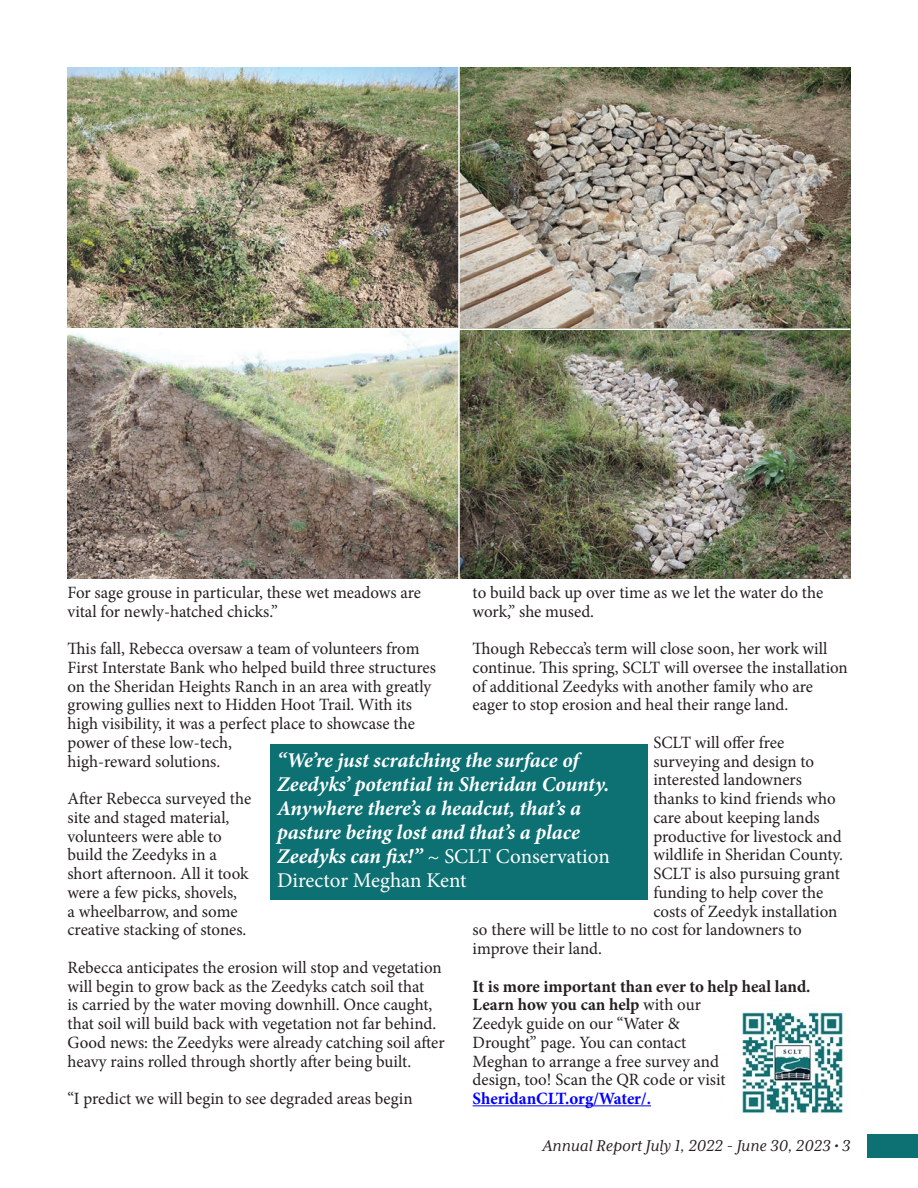
<style>
.page{position:relative;width:918px;height:1188px;background:#fff}
.page>*{position:absolute;margin:0;border:0;box-sizing:border-box;transform-origin:0 0}
.t1{font:italic 700 21px/24px "Minion Pro";letter-spacing:-.005em;color:#fff}
.t2{font:italic 18px "Mrs Eaves XL Serif OT";color:#231f20}
.t3{font:17.25px/18.8px "Minion Pro";color:#231f20}
.s1{font-weight:700}
.s2{font-weight:700;color:#00f}
.s3{font-weight:400;font-style:normal}
</style>
<div class="page">
<div style="left:868px;top:1134px;width:50px;height:24px;background:#0d7073"></div>
<img style="left:68px;top:67px;width:782px;height:512px">
<hr style="left:473px;top:1105px;width:178px;height:1px;background:#00f">
<hr style="left:458px;top:57px;width:2px;height:522px;background:#fff">
<hr style="left:68px;top:328px;width:782px;height:2px;background:#fff">
<div style="left:270px;top:744px;width:378px;height:156px;background:#0d7073"></div>
<img style="left:741px;top:1010px;width:106px;height:104px">
<p class="t3" style="left:68px;top:583px;width:355px">For sage grouse in particular, these wet meadows are vital for newly-hatched chicks.”</p>
<p class="t3" style="left:68px;top:639px;width:370px">This fall, Rebecca oversaw a team of volunteers from First Interstate Bank who helped build three structures on the Sheridan Heights Ranch in an area with greatly growing gullies next to Hidden Hoot Trail. With its high visibility, it was a perfect place to showcase the power of these low-tech,<br>high-reward solutions.</p>
<p class="t3" style="left:68px;top:789px;width:185px">After Rebecca surveyed the site and staged material, volunteers were able to build the Zeedyks in a short afternoon. All it took were a few picks, shovels,<br>a wheelbarrow, and some creative stacking of stones.</p>
<p class="t3" style="left:68px;top:958px;width:379px">Rebecca anticipates the erosion will stop and vegetation will begin to grow back as the Zeedyks catch soil that<br>is carried by the water moving downhill. Once caught, that soil will build back with vegetation not far behind.<br>Good news: the Zeedyks were already catching soil after heavy rains rolled through shortly after being built.</p>
<p class="t3" style="left:68px;top:1089px;width:347px">“I predict we will begin to see degraded areas begin</p>
<p class="t3" style="left:473px;top:583px;width:352px">to build back up over time as we let the water do the work,” she mused.</p>
<p class="t3" style="left:473px;top:639px;width:377px">Though Rebecca’s term will close soon, her work will continue. This spring, SCLT will oversee the installation of additional Zeedyks with another family who are eager to stop erosion and heal their range land.</p>
<p class="t3" style="left:653px;top:733px;width:132px">SCLT will offer free</p>
<p class="t3" style="left:653px;top:752px;width:162px">surveying and design to</p>
<p class="t3" style="left:653px;top:771px;width:150px">interested landowners</p>
<p class="t3" style="left:653px;top:789px;width:184px">thanks to kind friends who</p>
<p class="t3" style="left:653px;top:808px;width:168px">care about keeping lands</p>
<p class="t3" style="left:653px;top:827px;width:190px">productive for livestock and</p>
<p class="t3" style="left:653px;top:846px;width:191px">wildlife in Sheridan County.</p>
<p class="t3" style="left:653px;top:864px;width:188px">SCLT is also pursuing grant</p>
<p class="t3" style="left:653px;top:883px;width:171px">funding to help cover the</p>
<p class="t3" style="left:653px;top:902px;width:185px">costs of Zeedyk installation</p>
<p class="t3" style="left:473px;top:921px;width:331px">so there will be little to no cost for landowners to</p>
<p class="t3" style="left:473px;top:939px;width:131px">improve their land.</p>
<p class="t3" style="left:473px;top:977px;width:339px"><span class="s1">It is more important than ever to help heal land.<br>Learn how you can help</span> with our<br>Zeedyk guide on our “Water &amp;<br>Drought” page. You can contact<br>Meghan to arrange a free survey and<br>design, too! Scan the QR code or visit <span class="s2">SheridanCLT.org/Water/.</span></p>
<p class="t1" style="left:277px;top:747px;width:334px">“We’re just scratching the surface of Zeedyks’ potential in Sheridan County.<br>Anywhere there’s a headcut, that’s a pasture being lost and that’s a place Zeedyks can fix!” <span class="s3">~ SCLT Conservation Director Meghan Kent</span></p>
<p class="t2" style="left:543px;top:1135px;width:310px">Annual Report July 1, 2022 - June 30, 2023 • 3</p>
</div>
